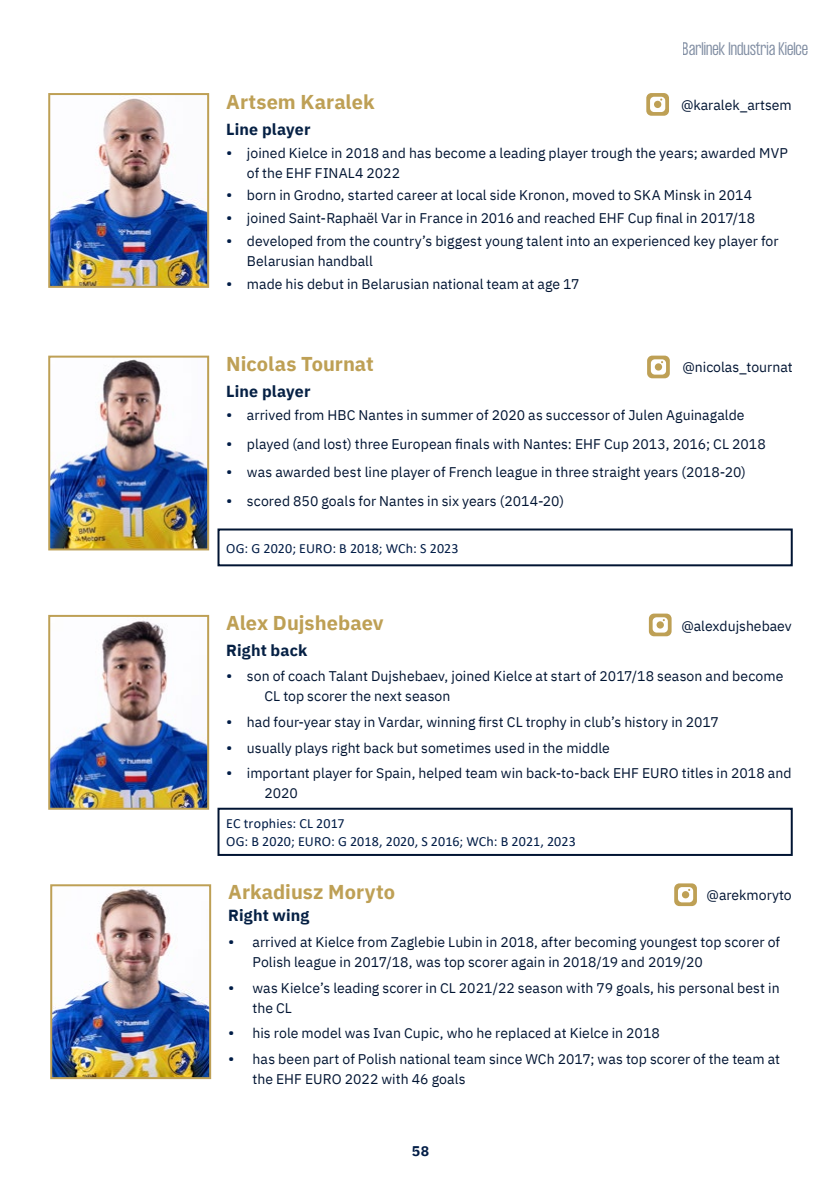
<style>
.page{position:relative;width:840px;height:1191px;background:#fff}
.page>*{position:absolute;margin:0;border:0;box-sizing:border-box;transform-origin:0 0}
.t1{font:700 20px "IBM Plex Sans";color:#bea055}
.t2{font:700 16px "IBM Plex Sans";letter-spacing:.01em;color:#052044}
.t3{font:300 16px "Formula Condensed";color:#001c46}
.t4{font:14px/20px "IBM Plex Sans";letter-spacing:.005em;color:#001432}
.t5{font:14px/18px "Calibri";letter-spacing:.01em;color:#001c46}
.t6{font:700 14px "IBM Plex Sans";color:#001c46}
.s1{font-size:16px;color:#001c46}
</style>
<div class="page">
<img style="left:51px;top:98px;width:155px;height:187px">
<div style="left:48px;top:93px;width:161px;height:195px;border:2px solid #bea055"></div>
<img style="left:53px;top:887px;width:155px;height:189px">
<div style="left:50px;top:884px;width:161px;height:195px;border:2px solid #bea055"></div>
<div style="left:217px;top:807px;width:575px;height:49px;border:2px solid #001432"></div>
<div style="left:217px;top:528px;width:575px;height:38px;border:2px solid #001432"></div>
<svg style="left:674px;top:883px;width:22px;height:23px"></svg>
<svg style="left:648px;top:613px;width:23px;height:23px"></svg>
<svg style="left:647px;top:355px;width:22px;height:23px"></svg>
<svg style="left:646px;top:93px;width:22px;height:23px"></svg>
<img style="left:51px;top:359px;width:155px;height:188px">
<div style="left:48px;top:355px;width:161px;height:195px;border:2px solid #bea055"></div>
<img style="left:51px;top:620px;width:155px;height:186px">
<div style="left:48px;top:615px;width:161px;height:194px;border:2px solid #bea055"></div>
<p class="t3" style="left:682px;top:39px;width:127px">Barlinek Industria Kielce</p>
<h1 class="t1" style="left:226px;top:86px;width:150px">Artsem Karalek</h1>
<p class="t2" style="left:226px;top:116px;width:86px">Line player</p>
<p class="t4" style="left:247px;top:141px;width:542px;text-indent:-21px"><span class="s1">•</span> joined Kielce in 2018 and has become a leading player trough the years; awarded MVP of the EHF FINAL4 2022</p>
<p class="t4" style="left:226px;top:184px;width:527px"><span class="s1">•</span> born in Grodno, started career at local side Kronon, moved to SKA Minsk in 2014</p>
<p class="t4" style="left:226px;top:207px;width:530px"><span class="s1">•</span> joined Saint-Raphaël Var in France in 2016 and reached EHF Cup final in 2017/18</p>
<p class="t4" style="left:247px;top:230px;width:533px;text-indent:-21px"><span class="s1">•</span> developed from the country’s biggest young talent into an experienced key player for<br>Belarusian handball</p>
<p class="t4" style="left:226px;top:273px;width:354px"><span class="s1">•</span> made his debut in Belarusian national team at age 17</p>
<p class="t4" style="left:680px;top:94px;width:112px">@karalek_artsem</p>
<h1 class="t1" style="left:226px;top:348px;width:149px">Nicolas Tournat</h1>
<p class="t2" style="left:226px;top:379px;width:86px">Line player</p>
<p class="t4" style="left:226px;top:404px;width:519px"><span class="s1">•</span> arrived from HBC Nantes in summer of 2020 as successor of Julen Aguinagalde</p>
<p class="t4" style="left:226px;top:432px;width:541px"><span class="s1">•</span> played (and lost) three European finals with Nantes: EHF Cup 2013, 2016; CL 2018</p>
<p class="t4" style="left:226px;top:461px;width:521px"><span class="s1">•</span> was awarded best line player of French league in three straight years (2018-20)</p>
<p class="t4" style="left:226px;top:489px;width:339px"><span class="s1">•</span> scored 850 goals for Nantes in six years (2014-20)</p>
<p class="t4" style="left:682px;top:356px;width:112px">@nicolas_tournat</p>
<p class="t5" style="left:226px;top:538px;width:234px">OG: G 2020; EURO: B 2018; WCh: S 2023</p>
<h1 class="t1" style="left:226px;top:606px;width:159px">Alex Dujshebaev</h1>
<p class="t2" style="left:226px;top:637px;width:83px">Right back</p>
<p class="t4" style="left:264px;top:665px;width:520px;text-indent:-38px"><span class="s1">•</span> son of coach Talant Dujshebaev, joined Kielce at start of 2017/18 season and become<br>CL top scorer the next season</p>
<p class="t4" style="left:226px;top:710px;width:494px"><span class="s1">•</span> had four-year stay in Vardar, winning first CL trophy in club’s history in 2017</p>
<p class="t4" style="left:226px;top:736px;width:385px"><span class="s1">•</span> usually plays right back but sometimes used in the middle</p>
<p class="t4" style="left:264px;top:762px;width:528px;text-indent:-38px"><span class="s1">•</span> important player for Spain, helped team win back-to-back EHF EURO titles in 2018 and<br>2020</p>
<p class="t4" style="left:681px;top:614px;width:112px">@alexdujshebaev</p>
<p class="t5" style="left:226px;top:814px;width:351px">EC trophies: CL 2017<br>OG: B 2020; EURO: G 2018, 2020, S 2016; WCh: B 2021, 2023</p>
<h1 class="t1" style="left:228px;top:876px;width:168px">Arkadiusz Moryto</h1>
<p class="t2" style="left:228px;top:903px;width:83px">Right wing</p>
<p class="t4" style="left:252px;top:931px;width:529px;text-indent:-24px"><span class="s1">•</span> arrived at Kielce from Zaglebie Lubin in 2018, after becoming youngest top scorer of<br>Polish league in 2017/18, was top scorer again in 2018/19 and 2019/20</p>
<p class="t4" style="left:252px;top:976px;width:528px;text-indent:-24px"><span class="s1">•</span> was Kielce’s leading scorer in CL 2021/22 season with 79 goals, his personal best in the CL</p>
<p class="t4" style="left:228px;top:1022px;width:433px"><span class="s1">•</span> his role model was Ivan Cupic, who he replaced at Kielce in 2018</p>
<p class="t4" style="left:252px;top:1048px;width:529px;text-indent:-24px"><span class="s1">•</span> has been part of Polish national team since WCh 2017; was top scorer of the team at the EHF EURO 2022 with 46 goals</p>
<p class="t4" style="left:706px;top:884px;width:87px">@arekmoryto</p>
<p class="t6" style="left:412px;top:1139px;width:19px">58</p>
</div>
